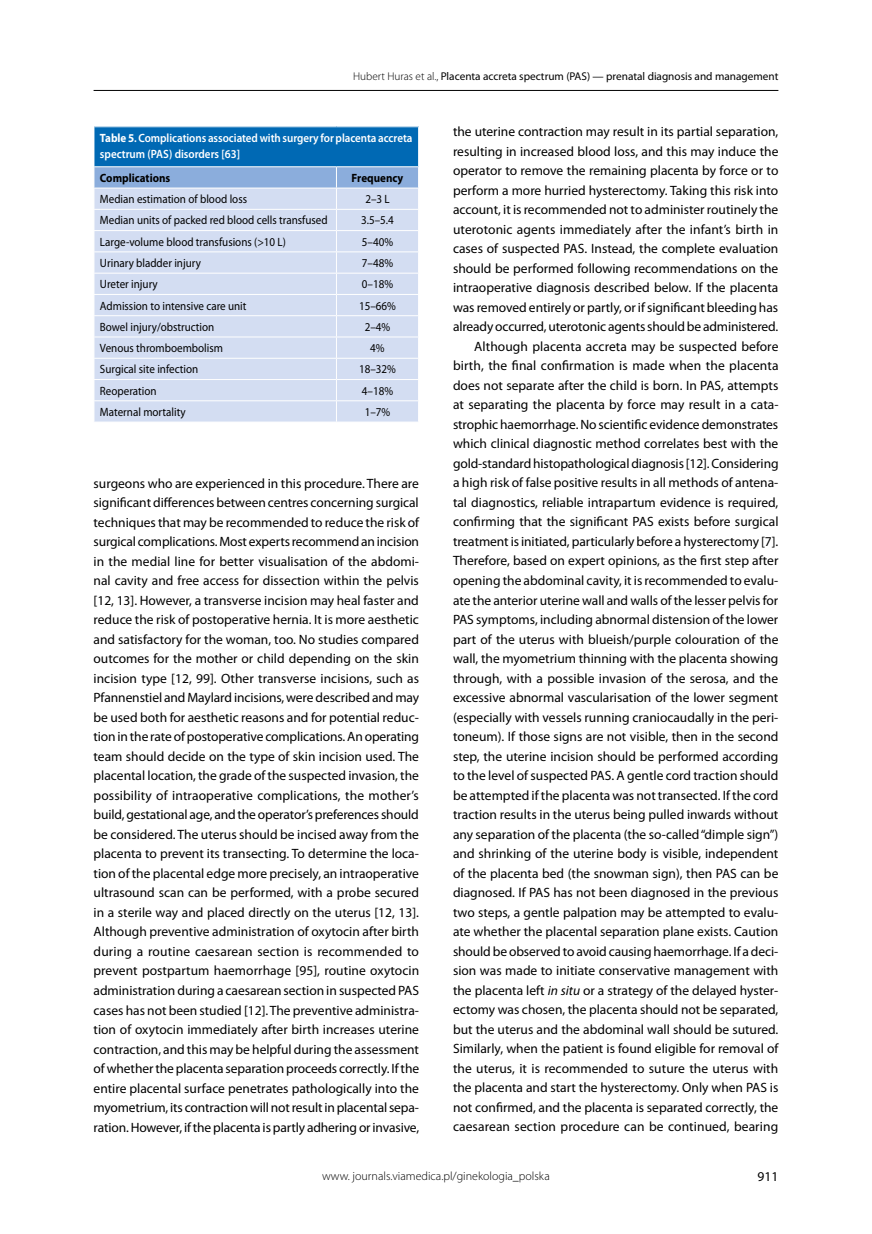
<style>
.page{position:relative;width:872px;height:1234px;background:#fff}
.page>*{position:absolute;margin:0;border:0;box-sizing:border-box;transform-origin:0 0}
.t1{font:13.5px/19.5px "Myriad Pro";color:#000;text-align:justify}
.t2{font:12px "Myriad Pro";color:#000;scale:.92 1}
.t3{font:600 12px/16.5px "Myriad Pro";letter-spacing:-.005em;color:#fff;scale:.92 1}
.t4{font:300 12px "Myriad Pro";color:#000}
.t5{font:700 12px "Myriad Pro";color:#000;scale:.92 1}
.t6{font:11.25px "Myriad Pro";color:#000}
.s1{font-weight:300}
.s2{font-weight:700}
.s3{font-style:italic}
</style>
<div class="page">
<hr style="left:94px;top:90px;width:684px;height:1px;background:#000">
<div style="left:94px;top:127px;width:324px;height:40px;background:#0069b4"></div>
<hr style="left:94px;top:127px;width:1px;height:39px;background:#fff">
<hr style="left:94px;top:166px;width:242px;height:1px;background:#fff">
<hr style="left:336px;top:166px;width:83px;height:1px;background:#fff">
<svg style="left:94px;top:167px;width:325px;height:254px;background:#cfdaf0"></svg>
<hr style="left:94px;top:188px;width:242px;height:1px;background:#fff">
<hr style="left:336px;top:188px;width:83px;height:1px;background:#fff">
<p class="t6" style="left:353px;top:71px;width:427px"><span class="s1">Hubert Huras et al.,</span> Placenta accreta spectrum (PAS) — prenatal diagnosis and management</p>
<p class="t3" style="left:100px;top:130px;width:341px"><span class="s2">Table 5</span>. Complications associated with surgery for placenta accreta spectrum (PAS) disorders [63]</p>
<p class="t5" style="left:100px;top:171px;width:78px">Complications</p>
<p class="t5" style="left:352px;top:171px;width:58px">Frequency</p>
<p class="t2" style="left:100px;top:192px;width:161px">Median estimation of blood loss</p>
<p class="t2" style="left:365px;top:192px;width:28px">2–3 L</p>
<p class="t2" style="left:100px;top:214px;width:249px">Median units of packed red blood cells transfused</p>
<p class="t2" style="left:361px;top:214px;width:37px">3.5–5.4</p>
<p class="t2" style="left:100px;top:235px;width:204px">Large-volume blood transfusions (&gt;10 L)</p>
<p class="t2" style="left:362px;top:235px;width:35px">5–40%</p>
<p class="t2" style="left:100px;top:256px;width:111px">Urinary bladder injury</p>
<p class="t2" style="left:362px;top:256px;width:35px">7–48%</p>
<p class="t2" style="left:100px;top:278px;width:64px">Ureter injury</p>
<p class="t2" style="left:362px;top:278px;width:35px">0–18%</p>
<p class="t2" style="left:100px;top:299px;width:161px">Admission to intensive care unit</p>
<p class="t2" style="left:359px;top:299px;width:42px">15–66%</p>
<p class="t2" style="left:100px;top:320px;width:126px">Bowel injury/obstruction</p>
<p class="t2" style="left:365px;top:320px;width:29px">2–4%</p>
<p class="t2" style="left:100px;top:341px;width:135px">Venous thromboembolism</p>
<p class="t2" style="left:370px;top:341px;width:17px">4%</p>
<p class="t2" style="left:100px;top:363px;width:108px">Surgical site infection</p>
<p class="t2" style="left:359px;top:363px;width:42px">18–32%</p>
<p class="t2" style="left:100px;top:384px;width:63px">Reoperation</p>
<p class="t2" style="left:362px;top:384px;width:35px">4–18%</p>
<p class="t2" style="left:100px;top:405px;width:95px">Maternal mortality</p>
<p class="t2" style="left:365px;top:405px;width:29px">1–7%</p>
<p class="t1" style="left:94px;top:473px;width:327px">surgeons who are experienced in this procedure. There are significant differences between centres concerning surgical techniques that may be recommended to reduce the risk of surgical complications. Most experts recommend an incision in the medial line for better visualisation of the abdomi&shy;nal cavity and free access for dissection within the pelvis [12, 13]. However, a transverse incision may heal faster and reduce the risk of postoperative hernia. It is more aesthetic and satisfactory for the woman, too. No studies compared outcomes for the mother or child depending on the skin incision type [12, 99]. Other transverse incisions, such as Pfannenstiel and Maylard incisions, were described and may be used both for aesthetic reasons and for potential reduc&shy;tion in the rate of postoperative complications. An operating team should decide on the type of skin incision used. The placental location, the grade of the suspected invasion, the possibility of intraoperative complications, the mother’s build, gestational age, and the operator’s preferences should be considered. The uterus should be incised away from the placenta to prevent its transecting. To determine the loca&shy;tion of the placental edge more precisely, an intraoperative ultrasound scan can be performed, with a probe secured in a sterile way and placed directly on the uterus [12, 13].<br>Although preventive administration of oxytocin after birth during a routine caesarean section is recommended to prevent postpartum haemorrhage [95], routine oxytocin administration during a caesarean section in suspected PAS cases has not been studied [12]. The preventive administra&shy;tion of oxytocin immediately after birth increases uterine contraction, and this may be helpful during the assessment of whether the placenta separation proceeds correctly. If the entire placental surface penetrates pathologically into the myometrium, its contraction will not result in placental sepa&shy;ration. However, if the placenta is partly adhering or invasive,</p>
<p class="t1" style="left:453px;top:122px;width:327px;text-align:right">the uterine contraction may result in its partial separation, resulting in increased blood loss, and this may induce the operator to remove the remaining placenta by force or to perform a more hurried hysterectomy. Taking this risk into account, it is recommended not to administer routinely the uterotonic agents immediately after the infant’s birth in cases of suspected PAS. Instead, the complete evaluation should be performed following recommendations on the intraoperative diagnosis described below. If the placenta was removed entirely or partly, or if significant bleeding has already occurred, uterotonic agents should be administered.<br>Although placenta accreta may be suspected before birth, the final confirmation is made when the placenta does not separate after the child is born. In PAS, attempts at separating the placenta by force may result in a cata&shy;strophic haemorrhage. No scientific evidence demonstrates which clinical diagnostic method correlates best with the gold-standard histopathological diagnosis [12]. Considering a high risk of false positive results in all methods of antena&shy;tal diagnostics, reliable intrapartum evidence is required, confirming that the significant PAS exists before surgical treatment is initiated, particularly before a hysterectomy [7].<br>Therefore, based on expert opinions, as the first step after opening the abdominal cavity, it is recommended to evalu&shy;ate the anterior uterine wall and walls of the lesser pelvis for PAS symptoms, including abnormal distension of the lower part of the uterus with blueish/purple colouration of the wall, the myometrium thinning with the placenta showing through, with a possible invasion of the serosa, and the excessive abnormal vascularisation of the lower segment (especially with vessels running craniocaudally in the peri&shy;toneum). If those signs are not visible, then in the second step, the uterine incision should be performed according to the level of suspected PAS. A gentle cord traction should be attempted if the placenta was not transected. If the cord traction results in the uterus being pulled inwards without any separation of the placenta (the so-called “dimple sign”) and shrinking of the uterine body is visible, independent of the placenta bed (the snowman sign), then PAS can be diagnosed. If PAS has not been diagnosed in the previous two steps, a gentle palpation may be attempted to evalu&shy;ate whether the placental separation plane exists. Caution should be observed to avoid causing haemorrhage. If a deci&shy;sion was made to initiate conservative management with the placenta left <span class="s3">in situ</span> or a strategy of the delayed hyster&shy;ectomy was chosen, the placenta should not be separated, but the uterus and the abdominal wall should be sutured.<br>Similarly, when the patient is found eligible for removal of the uterus, it is recommended to suture the uterus with the placenta and start the hysterectomy. Only when PAS is not confirmed, and the placenta is separated correctly, the caesarean section procedure can be continued, bearing</p>
<p class="t4" style="left:322px;top:1169px;width:229px">www. journals.viamedica.pl/ginekologia_polska</p>
<p class="t1" style="left:757px;top:1166px;width:22px">911</p>
</div>
